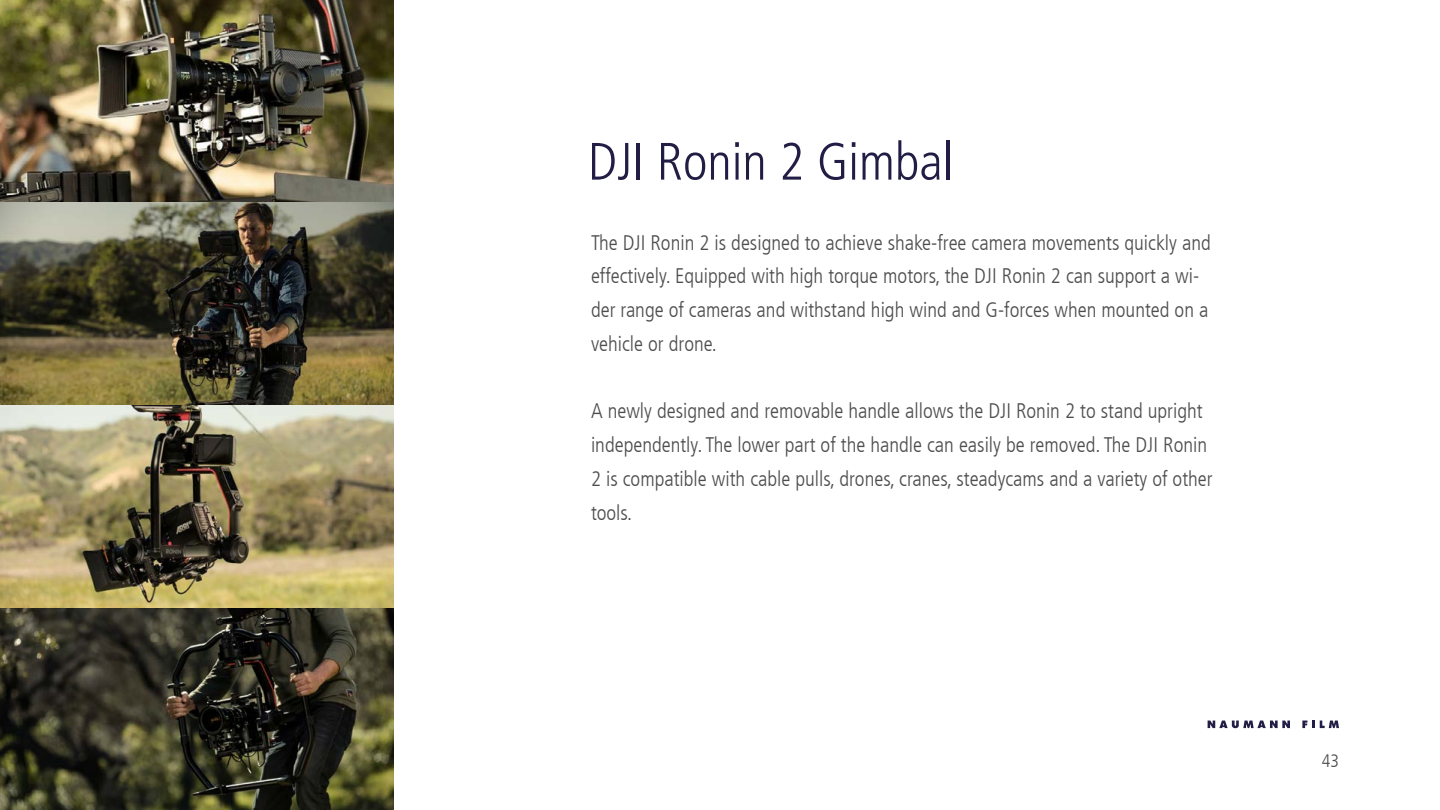
<style>
.page{position:relative;width:1440px;height:810px;background:#fff}
.page>*{position:absolute;margin:0;border:0;box-sizing:border-box;transform-origin:0 0}
.t1{font:300 condensed 52.5px "Frutiger LT";color:#211d45}
.t2{font:300 condensed 21px/33.8px "Frutiger LT";color:#4d4d4d}
.t3{font:300 condensed 18px "Frutiger LT";color:#4d4d4d}
</style>
<div class="page">
<svg style="left:1208px;top:721px;width:82px;height:7px"></svg>
<svg style="left:1302px;top:721px;width:37px;height:7px"></svg>
<img style="left:0;top:0;width:393px;height:810px">
<h1 class="t1" style="left:588px;top:132px;width:367px">DJI Ronin 2 Gimbal</h1>
<p class="t2" style="left:591px;top:226px;width:621px">The DJI Ronin 2 is designed to achieve shake-free camera movements quickly and effectively. Equipped with high torque motors, the DJI Ronin 2 can support a wi&shy;der range of cameras and withstand high wind and G-forces when mounted on a vehicle or drone.</p>
<p class="t2" style="left:591px;top:395px;width:623px">A newly designed and removable handle allows the DJI Ronin 2 to stand upright independently. The lower part of the handle can easily be removed. The DJI Ronin 2 is compatible with cable pulls, drones, cranes, steadycams and a variety of other tools.</p>
<p class="t3" style="left:1322px;top:751px;width:19px">43</p>
</div>
